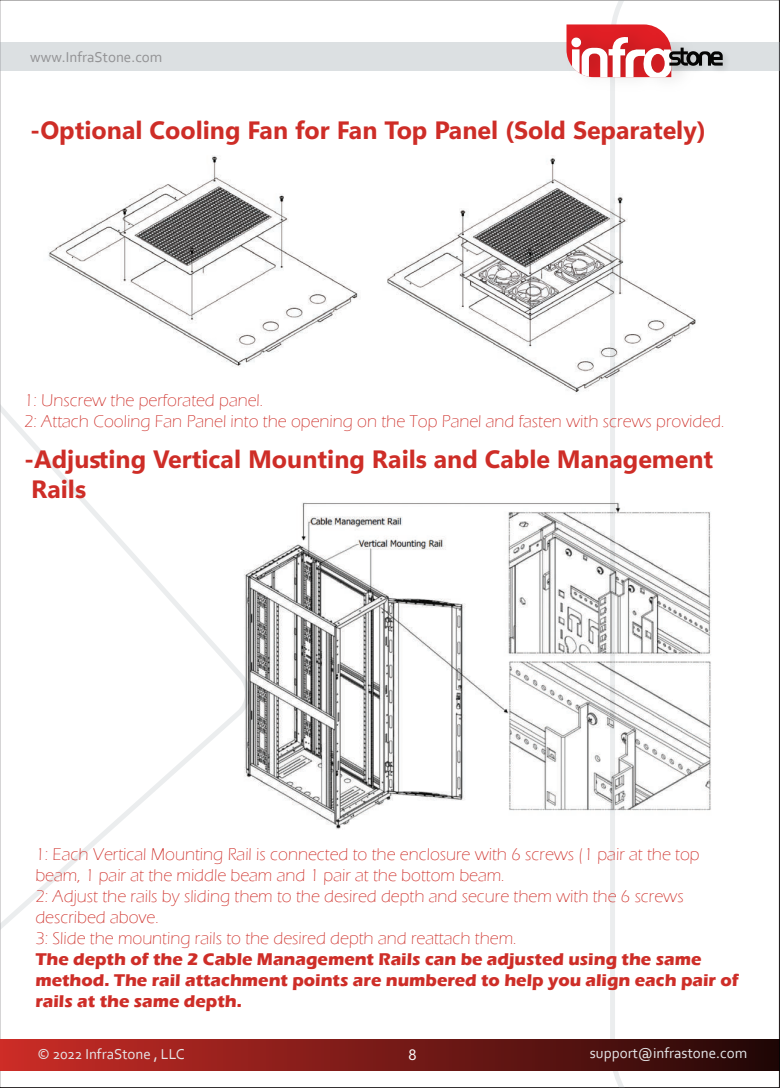
<style>
.page{position:relative;width:780px;height:1088px;background:#fff}
.page>*{position:absolute;margin:0;border:0;box-sizing:border-box;transform-origin:0 0}
.t1{font:25px/30px "Segoe UI Variable";color:#ce2d27}
.t2{font:300 17.5px/21px "Eras ITC";color:#ce2e28}
.t3{font:700 17.5px/21px "Eras ITC";color:#ce2e28}
.t4{font:15px "Corbel";color:#e6e7e9}
.t5{font:15px "Corbel";color:#929294}
.t6{font:15px "Segoe UI Variable";color:#fdfefe}
</style>
<div class="page">
<svg style="left:0;top:205px;width:240px;height:808px"></svg>
<svg style="left:610px;top:0;width:170px;height:1088px"></svg>
<div style="left:0;top:42px;width:779px;height:29px;background:#dce0e2"></div>
<img style="left:591px;top:17px;width:108px;height:80px">
<img style="left:722px;top:53px;width:11px;height:23px">
<svg style="left:566px;top:24px;width:156px;height:53px"></svg>
<div style="left:0;top:1039px;width:779px;height:32px;background:linear-gradient(to right,#cb2c27,#240707)"></div>
<img style="left:44px;top:155px;width:315px;height:215px">
<img style="left:387px;top:155px;width:311px;height:239px">
<img style="left:240px;top:498px;width:478px;height:333px">
<p class="t5" style="left:30px;top:47px;width:134px">www.InfraStone.com</p>
<h1 class="t1" style="left:30px;top:114px;width:677px">-Optional Cooling Fan for Fan Top Panel (Sold Separately)</h1>
<p class="t2" style="left:24px;top:390px;width:701px">1: Unscrew the perforated panel.<br>2: Attach Cooling Fan Panel into the opening on the Top Panel and fasten with screws provided.</p>
<h1 class="t1" style="left:24px;top:443px;width:690px">-Adjusting Vertical Mounting Rails and Cable Management<br>Rails</h1>
<p class="t2" style="left:35px;top:844px;width:665px">1: Each Vertical Mounting Rail is connected to the enclosure with 6 screws (1 pair at the top beam, 1 pair at the middle beam and 1 pair at the bottom beam.<br>2: Adjust the rails by sliding them to the desired depth and secure them with the 6 screws described above.<br>3: Slide the mounting rails to the desired depth and reattach them.</p>
<p class="t3" style="left:35px;top:949px;width:704px">The depth of the 2 Cable Management Rails can be adjusted using the same method. The rail attachment points are numbered to help you align each pair of rails at the same depth.</p>
<p class="t6" style="left:408px;top:1044px;width:10px">8</p>
<p class="t4" style="left:37px;top:1045px;width:149px">© 2022 InfraStone , LLC</p>
<p class="t4" style="left:590px;top:1044px;width:159px">support@infrastone.com</p>
</div>
